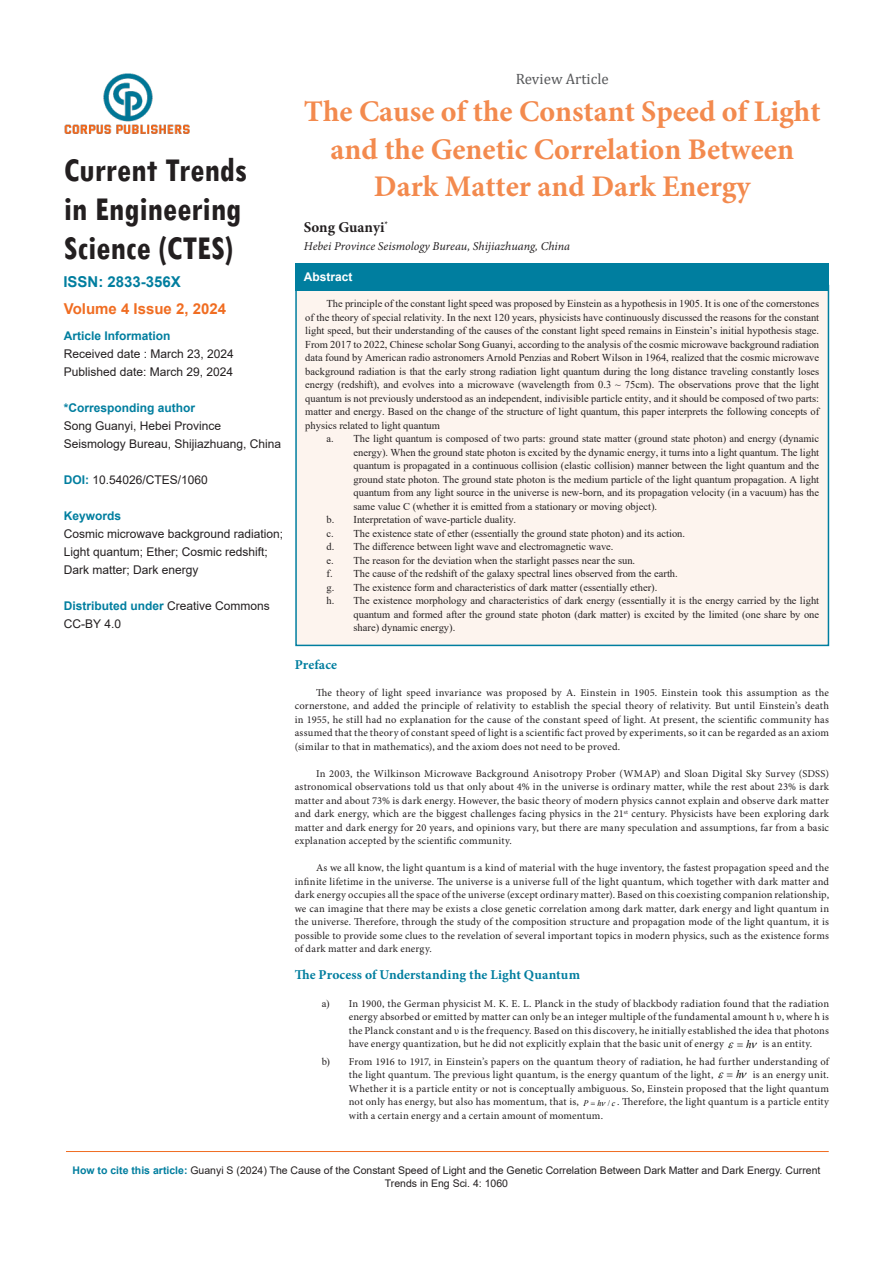
<style>
.page{position:relative;width:893px;height:1263px;background:#fff}
.page>*{position:absolute;margin:0;border:0;box-sizing:border-box;transform-origin:0 0}
.t1{font:700 condensed 35.25px/39.2px "Tw Cen";color:#231f20}
.t2{font:700 30px/37.5px "Minion Pro";color:#f38a4e;text-align:center}
.t3{font:700 15px "Arial";color:#f06d22}
.t4{font:700 15px "Arial";color:#007e9f}
.t5{font:15px "Cambria";color:#57585a}
.t6{font:700 15px "Minion Pro";color:#231f20}
.t7{font:700 13.5px "Minion Pro";letter-spacing:.01em;color:#007e9f}
.t8{font:12px/18px "Arial";color:#231f20}
.t9{font:italic 12px "Minion Pro";color:#231f20}
.t10{font:700 12px "Arial";color:#007e9f}
.t11{font:700 12px "Arial";color:#fff}
.t12{font:italic 11.55px "Times New Roman";color:#000;scale:.95 1}
.t13{font:10.5px/13.5px "Minion Pro";letter-spacing:.015em;color:#231f20;text-align:justify}
.t14{font:10.5px/13.5px "Times New Roman";color:#231f20;text-align:justify}
.t15{font:10.5px/12.6px "Arial";color:#231f20;text-align:center}
.t16{font:italic 8.55px "Times New Roman";color:#000;scale:.94 1}
.s1{font-weight:700;color:#007e9f}
.s2{font-family:"Times New Roman"}
.s3{font-style:normal}
</style>
<div class="page">
<hr style="left:66px;top:1151px;width:763px;height:1px;background:#f06d22">
<img style="left:65px;top:73px;width:125px;height:61px">
<div style="left:296px;top:286px;width:532px;height:359px;background:#fdf4ee"></div>
<div style="left:295px;top:263px;width:534px;height:28px;background:#007e9f"></div>
<h1 class="t1" style="left:64px;top:149px;width:185px">Current Trends in Engineering<br>Science (CTES)</h1>
<p class="t4" style="left:63px;top:271px;width:119px">ISSN: 2833-356X</p>
<p class="t3" style="left:64px;top:298px;width:164px">Volume 4 Issue 2, 2024</p>
<p class="t10" style="left:64px;top:327px;width:108px">Article Information</p>
<p class="t8" style="left:64px;top:345px;width:172px">Received date : March 23, 2024<br>Published date: March 29, 2024</p>
<p class="t10" style="left:64px;top:399px;width:133px">*Corresponding author</p>
<p class="t8" style="left:64px;top:417px;width:219px">Song Guanyi, Hebei Province<br>Seismology Bureau, Shijiazhuang, China</p>
<p class="t8" style="left:64px;top:471px;width:146px"><span class="s1">DOI:</span> 10.54026/CTES/1060</p>
<p class="t10" style="left:64px;top:507px;width:59px">Keywords</p>
<p class="t8" style="left:64px;top:525px;width:221px">Cosmic microwave background radiation;<br>Light quantum; Ether; Cosmic redshift;<br>Dark matter; Dark energy</p>
<p class="t8" style="left:64px;top:597px;width:208px"><span class="s1">Distributed under</span> Creative Commons<br>CC-BY 4.0</p>
<p class="t5" style="left:516px;top:70px;width:94px">Review Article</p>
<p class="t2" style="left:304px;top:93px;width:518px">The Cause of the Constant Speed of Light and the Genetic Correlation Between<br>Dark Matter and Dark Energy</p>
<p class="t6" style="left:304px;top:217px;width:86px">Song Guanyi<sup>*</sup></p>
<p class="t9" style="left:304px;top:238px;width:268px">Hebei Province Seismology Bureau, Shijiazhuang, China</p>
<p class="t11" style="left:304px;top:268px;width:50px">Abstract</p>
<p class="t14" style="left:305px;top:296px;width:515px;text-indent:21px">The principle of the constant light speed was proposed by Einstein as a hypothesis in 1905. It is one of the cornerstones of the theory of special relativity. In the next 120 years, physicists have continuously discussed the reasons for the constant light speed, but their understanding of the causes of the constant light speed remains in Einstein’s initial hypothesis stage.<br>From 2017 to 2022, Chinese scholar Song Guanyi, according to the analysis of the cosmic microwave background radiation data found by American radio astronomers Arnold Penzias and Robert Wilson in 1964, realized that the cosmic microwave background radiation is that the early strong radiation light quantum during the long distance traveling constantly loses energy (redshift), and evolves into a microwave (wavelength from 0.3 ~ 75cm). The observations prove that the light quantum is not previously understood as an independent, indivisible particle entity, and it should be composed of two parts: matter and energy. Based on the change of the structure of light quantum, this paper interprets the following concepts of physics related to light quantum</p>
<p class="t14" style="left:354px;top:431px;width:467px;text-indent:-27px">a. The light quantum is composed of two parts: ground state matter (ground state photon) and energy (dynamic energy). When the ground state photon is excited by the dynamic energy, it turns into a light quantum. The light quantum is propagated in a continuous collision (elastic collision) manner between the light quantum and the ground state photon. The ground state photon is the medium particle of the light quantum propagation. A light quantum from any light source in the universe is new-born, and its propagation velocity (in a vacuum) has the same value C (whether it is emitted from a stationary or moving object).</p>
<p class="t14" style="left:327px;top:512px;width:191px">b. Interpretation of wave-particle duality.</p>
<p class="t14" style="left:327px;top:526px;width:360px">c. The existence state of ether (essentially the ground state photon) and its action.</p>
<p class="t14" style="left:327px;top:539px;width:289px">d. The difference between light wave and electromagnetic wave.</p>
<p class="t14" style="left:327px;top:553px;width:310px">e. The reason for the deviation when the starlight passes near the sun.</p>
<p class="t14" style="left:327px;top:566px;width:353px">f. The cause of the redshift of the galaxy spectral lines observed from the earth.</p>
<p class="t14" style="left:327px;top:580px;width:332px">g. The existence form and characteristics of dark matter (essentially ether).</p>
<p class="t14" style="left:354px;top:593px;width:467px;text-indent:-27px">h. The existence morphology and characteristics of dark energy (essentially it is the energy carried by the light quantum and formed after the ground state photon (dark matter) is excited by the limited (one share by one share) dynamic energy).</p>
<p class="t7" style="left:295px;top:655px;width:44px">Preface</p>
<p class="t13" style="left:295px;top:686px;width:536px;text-indent:21px">The theory of light speed invariance was proposed by A. Einstein in 1905. Einstein took this assumption as the cornerstone, and added the principle of relativity to establish the special theory of relativity. But until Einstein’s death in 1955, he still had no explanation for the cause of the constant speed of light. At present, the scientific community has assumed that the theory of constant speed of light is a scientific fact proved by experiments, so it can be regarded as an axiom (similar to that in mathematics), and the axiom does not need to be proved.</p>
<p class="t13" style="left:295px;top:767px;width:536px;text-indent:21px">In 2003, the Wilkinson Microwave Background Anisotropy Prober (WMAP) and Sloan Digital Sky Survey (SDSS) astronomical observations told us that only about 4% in the universe is ordinary matter, while the rest about 23% is dark matter and about 73% is dark energy. However, the basic theory of modern physics cannot explain and observe dark matter and dark energy, which are the biggest challenges facing physics in the 21<sup>st</sup> century. Physicists have been exploring dark matter and dark energy for 20 years, and opinions vary, but there are many speculation and assumptions, far from a basic explanation accepted by the scientific community.</p>
<p class="t13" style="left:295px;top:862px;width:536px;text-indent:21px">As we all know, the light quantum is a kind of material with the huge inventory, the fastest propagation speed and the infinite lifetime in the universe. The universe is a universe full of the light quantum, which together with dark matter and dark energy occupies all the space of the universe (except ordinary matter). Based on this coexisting companion relationship, we can imagine that there may be exists a close genetic correlation among dark matter, dark energy and light quantum in the universe. Therefore, through the study of the composition structure and propagation mode of the light quantum, it is possible to provide some clues to the revelation of several important topics in modern physics, such as the existence forms of dark matter and dark energy.</p>
<p class="t7" style="left:295px;top:966px;width:287px">The Process of Understanding the Light Quantum</p>
<p class="t13" style="left:349px;top:997px;width:482px;text-indent:-27px"><span class="s2">a)</span> In 1900, the German physicist M. K. E. L. Planck in the study of blackbody radiation found that the radiation energy absorbed or emitted by matter can only be an integer multiple of the fundamental amount h υ, where h is the Planck constant and υ is the frequency. Based on this discovery, he initially established the idea that photons have energy quantization, but he did not explicitly explain that the basic unit of energy</p>
<p class="t12" style="left:746px;top:1036px;width:7px">h</p>
<p class="t13" style="left:762px;top:1037px;width:51px">is an entity.</p>
<p class="t13" style="left:349px;top:1055px;width:482px;text-indent:-27px"><span class="s2">b)</span> From 1916 to 1917, in Einstein’s papers on the quantum theory of radiation, he had further understanding of the light quantum. The previous light quantum, is the energy quantum of the light,</p>
<p class="t12" style="left:736px;top:1066px;width:7px">h</p>
<p class="t13" style="left:349px;top:1068px;width:482px;text-indent:404px">is an energy unit.<br>Whether it is a particle entity or not is conceptually ambiguous. So, Einstein proposed that the light quantum not only has energy, but also has momentum, that is,</p>
<p class="t16" style="left:583px;top:1097px;width:36px">Ph c<span class="s3">/</span></p>
<p class="t13" style="left:617px;top:1095px;width:213px">. Therefore, the light quantum is a particle entity</p>
<p class="t13" style="left:349px;top:1109px;width:256px">with a certain energy and a certain amount of momentum.</p>
<p class="t15" style="left:73px;top:1164px;width:749px"><span class="s1">How to cite this article:</span> Guanyi S (2024) The Cause of the Constant Speed of Light and the Genetic Correlation Between Dark Matter and Dark Energy. Current<br>Trends in Eng Sci. 4: 1060</p>
</div>
